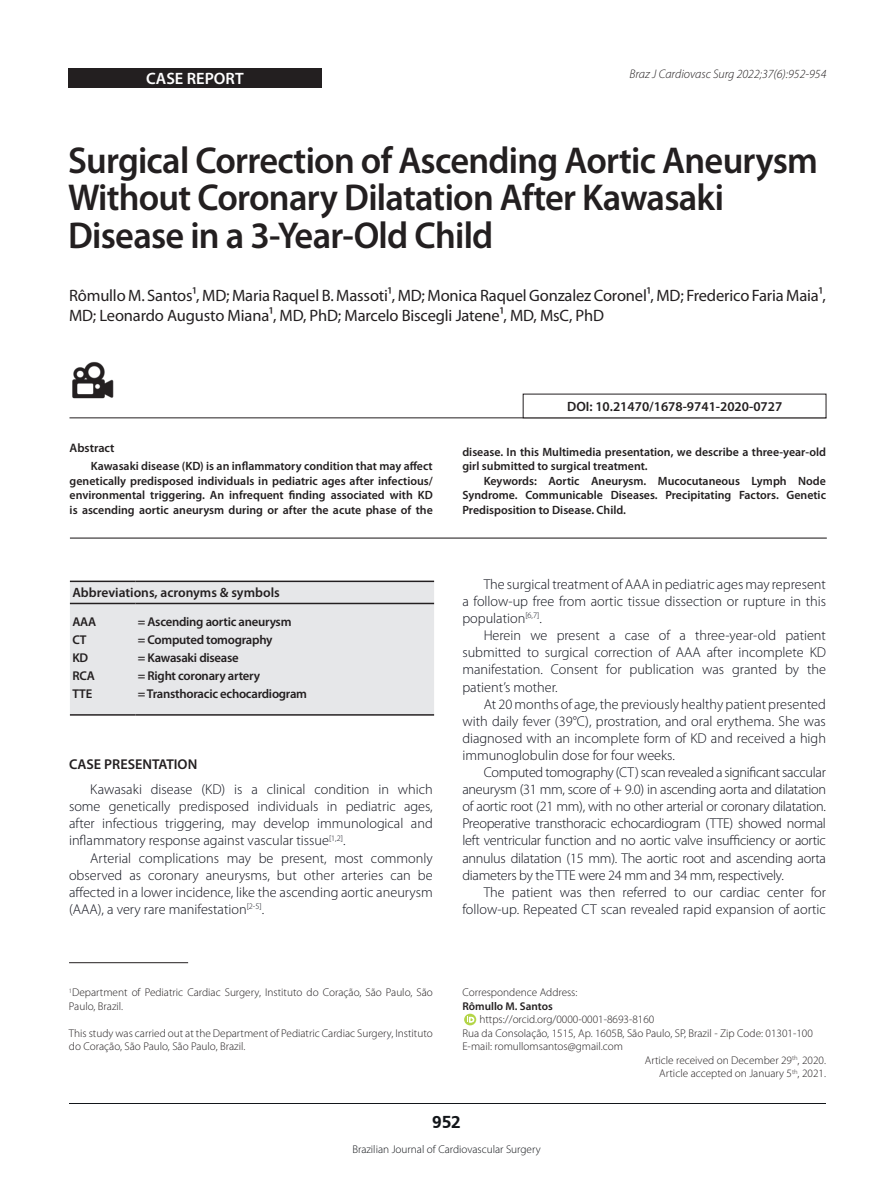
<style>
.page{position:relative;width:893px;height:1191px;background:#fff}
.page>*{position:absolute;margin:0;border:0;box-sizing:border-box;transform-origin:0 0}
.Titulo_1{font:600 37.5px/37.5px "Myriad Pro";letter-spacing:-.02em;color:#231f20}
.t1{font:700 18px "Frutiger";color:#13161a}
.autores{font:16.5px/19.8px "Myriad Pro";letter-spacing:-.01em;color:#231f20}
.t2{font:600 16.5px "Myriad Pro";color:#fff}
.Normal__Web{font:300 14.25px/17.1px "Myriad Pro";color:#0e101a;text-align:justify}
.Titulos_2{font:600 14.25px "Myriad Pro";color:#231f20}
.pe_de_pagina{font:600 13.5px "Myriad Pro";color:#231f20}
.Quadro_siglas{font:600 12.75px "Myriad Pro";letter-spacing:-.02em;color:#231f20}
.t3{font:italic 300 12.45px "Myriad Pro";color:#231f20}
.Abstract_titulo{font:600 12.3px "Myriad Pro";color:#231f20}
.abstract{font:600 12px/14.4px "Myriad Pro";color:#231f20;text-align:justify}
.referencias{font:300 11.25px/13.5px "Myriad Pro";color:#231f20}
.t4{font:300 11.25px "Myriad Pro";color:#13161a}
.orcid{font:300 11.25px "Myriad Pro";color:#231f20}
.Autor_pé_de_pagina{font:600 11.25px "Myriad Pro";color:#231f20}
</style>
<div class="page">
<hr style="left:69px;top:1103px;width:757px;height:1px;background:#13161a">
<div style="left:68px;top:68px;width:254px;height:20px;background:#231f20"></div>
<hr style="left:69px;top:417px;width:757px;height:1px;background:#231f20">
<hr style="left:69px;top:962px;width:119px;height:1px;background:#231f20">
<hr style="left:70px;top:537px;width:757px;height:1px;background:#231f20">
<div style="left:70px;top:582px;width:364px;height:132px;background:#e6e7e9"></div>
<hr style="left:70px;top:580px;width:65px;height:2px;background:#231f20">
<hr style="left:135px;top:580px;width:299px;height:2px;background:#231f20">
<hr style="left:70px;top:603px;width:65px;height:1px;background:#231f20">
<hr style="left:135px;top:603px;width:299px;height:1px;background:#231f20">
<hr style="left:70px;top:714px;width:65px;height:1px;background:#231f20">
<hr style="left:135px;top:714px;width:299px;height:1px;background:#231f20">
<svg style="left:464px;top:1013px;width:12px;height:12px"></svg>
<svg style="left:467px;top:1015px;width:7px;height:7px"></svg>
<img style="left:72px;top:361px;width:42px;height:38px">
<p class="t2" style="left:146px;top:68px;width:99px">CASE REPORT</p>
<p class="t3" style="left:630px;top:67px;width:198px">Braz J Cardiovasc Surg 2022;37(6):952-954</p>
<p class="Titulo_1" style="left:68px;top:140px;width:751px">Surgical Correction of Ascending Aortic Aneurysm<br>Without Coronary Dilatation After Kawasaki<br>Disease in a 3-Year-Old Child</p>
<p class="autores" style="left:69px;top:286px;width:758px">Rômullo M. Santos¹, MD; Maria Raquel B. Massoti¹, MD; Monica Raquel Gonzalez Coronel¹, MD; Frederico Faria Maia¹,<br>MD; Leonardo Augusto Miana¹, MD, PhD; Marcelo Biscegli Jatene¹, MD, MsC, PhD</p>
<p class="Abstract_titulo" style="left:70px;top:440px;width:46px">Abstract</p>
<p class="abstract" style="left:70px;top:459px;width:365px;text-indent:21px">Kawasaki disease (KD) is an inflammatory condition that may affect genetically predisposed individuals in pediatric ages after infectious/ environmental triggering. An infrequent finding associated with KD is ascending aortic aneurysm during or after the acute phase of the</p>
<p class="pe_de_pagina" style="left:72px;top:584px;width:209px">Abbreviations, acronyms &amp; symbols</p>
<p class="Quadro_siglas" style="left:72px;top:613px;width:25px">AAA</p>
<p class="Quadro_siglas" style="left:72px;top:631px;width:16px">CT</p>
<p class="Quadro_siglas" style="left:72px;top:649px;width:17px">KD</p>
<p class="Quadro_siglas" style="left:72px;top:667px;width:24px">RCA</p>
<p class="Quadro_siglas" style="left:72px;top:685px;width:21px">TTE</p>
<p class="Quadro_siglas" style="left:138px;top:613px;width:155px">= Ascending aortic aneurysm</p>
<p class="Quadro_siglas" style="left:138px;top:631px;width:136px">= Computed tomography</p>
<p class="Quadro_siglas" style="left:138px;top:649px;width:103px">= Kawasaki disease</p>
<p class="Quadro_siglas" style="left:138px;top:667px;width:124px">= Right coronary artery</p>
<p class="Quadro_siglas" style="left:138px;top:685px;width:171px">= Transthoracic echocardiogram</p>
<p class="Titulos_2" style="left:69px;top:754px;width:130px">CASE PRESENTATION</p>
<p class="Normal__Web" style="left:69px;top:780px;width:365px;text-indent:21px">Kawasaki disease (KD) is a clinical condition in which some genetically predisposed individuals in pediatric ages, after infectious triggering, may develop immunological and inflammatory response against vascular tissue<sup>[1,2]</sup>.</p>
<p class="Normal__Web" style="left:69px;top:849px;width:365px;text-indent:21px">Arterial complications may be present, most commonly observed as coronary aneurysms, but other arteries can be affected in a lower incidence, like the ascending aortic aneurysm (AAA), a very rare manifestation<sup>[2-5]</sup>.</p>
<p class="referencias" style="left:69px;top:985px;width:365px"><sup>1</sup>Department of Pediatric Cardiac Surgery, Instituto do Coração, São Paulo, São<br>Paulo, Brazil.</p>
<p class="referencias" style="left:69px;top:1026px;width:365px">This study was carried out at the Department of Pediatric Cardiac Surgery, Instituto do Coração, São Paulo, São Paulo, Brazil.</p>
<p class="pe_de_pagina" style="left:567px;top:397px;width:217px">DOI: 10.21470/1678-9741-2020-0727</p>
<p class="abstract" style="left:462px;top:444px;width:365px">disease. In this Multimedia presentation, we describe a three-year-old girl submitted to surgical treatment.</p>
<p class="abstract" style="left:462px;top:473px;width:365px;text-indent:21px">Keywords: Aortic Aneurysm. Mucocutaneous Lymph Node Syndrome. Communicable Diseases. Precipitating Factors. Genetic Predisposition to Disease. Child.</p>
<p class="Normal__Web" style="left:462px;top:575px;width:365px;text-indent:21px">The surgical treatment of AAA in pediatric ages may represent a follow-up free from aortic tissue dissection or rupture in this population<sup>[6,7]</sup>.</p>
<p class="Normal__Web" style="left:462px;top:627px;width:365px;text-indent:21px">Herein we present a case of a three-year-old patient submitted to surgical correction of AAA after incomplete KD manifestation. Consent for publication was granted by the patient’s mother.</p>
<p class="Normal__Web" style="left:462px;top:695px;width:365px;text-indent:21px">At 20 months of age, the previously healthy patient presented with daily fever (39°C), prostration, and oral erythema. She was diagnosed with an incomplete form of KD and received a high immunoglobulin dose for four weeks.</p>
<p class="Normal__Web" style="left:462px;top:763px;width:365px;text-indent:21px">Computed tomography (CT) scan revealed a significant saccular aneurysm (31 mm, score of + 9.0) in ascending aorta and dilatation of aortic root (21 mm), with no other arterial or coronary dilatation.<br>Preoperative transthoracic echocardiogram (TTE) showed normal left ventricular function and no aortic valve insufficiency or aortic annulus dilatation (15 mm). The aortic root and ascending aorta diameters by the TTE were 24 mm and 34 mm, respectively.</p>
<p class="Normal__Web" style="left:462px;top:883px;width:365px;text-align:right">The patient was then referred to our cardiac center for follow-up. Repeated CT scan revealed rapid expansion of aortic</p>
<p class="referencias" style="left:462px;top:985px;width:117px">Correspondence Address:</p>
<p class="Autor_pé_de_pagina" style="left:462px;top:998px;width:92px">Rômullo M. Santos</p>
<p class="orcid" style="left:479px;top:1012px;width:176px">https://orcid.org/0000-0001-8693-8160</p>
<p class="referencias" style="left:462px;top:1026px;width:352px">Rua da Consolação, 1515, Ap. 1605B, São Paulo, SP, Brazil - Zip Code: 01301-100</p>
<p class="referencias" style="left:462px;top:1039px;width:162px">E-mail: romullomsantos@gmail.com</p>
<p class="referencias" style="left:645px;top:1053px;width:183px">Article received on December 29<sup>th</sup>, 2020.</p>
<p class="referencias" style="left:659px;top:1066px;width:168px">Article accepted on January 5<sup>th</sup>, 2021.</p>
<p class="t1" style="left:432px;top:1112px;width:30px">952</p>
<p class="t4" style="left:352px;top:1142px;width:190px">Brazilian Journal of Cardiovascular Surgery</p>
</div>
